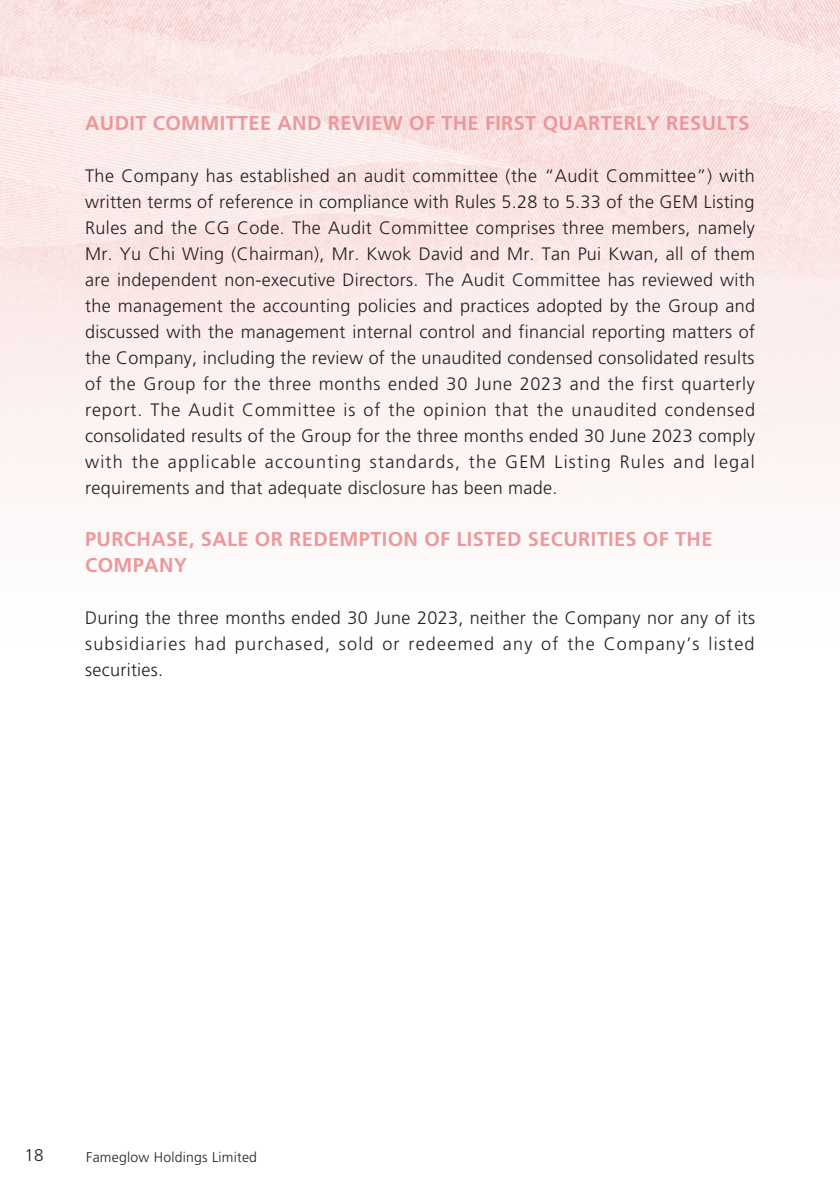
<style>
.page{position:relative;width:840px;height:1191px;background:#fff}
.page>*{position:absolute;margin:0;border:0;box-sizing:border-box;transform-origin:0 0}
._01_H1{font:700 20px/26px "Frutiger LT Std";letter-spacing:.015em;color:#eb999c}
._00_txt{font:300 18px/26px "Frutiger LT Std";letter-spacing:.015em;color:#231f20;text-align:justify}
.t1{font:300 17px "Frutiger LT Std";color:#231f20}
.t2{font:300 14px "Frutiger LT Std";letter-spacing:.015em;color:#231f20}
</style>
<div class="page">
<img style="left:0;top:0;width:839px;height:490px">
<p class="_01_H1" style="left:85px;top:110px;width:665px">AUDIT COMMITTEE AND REVIEW OF THE FIRST QUARTERLY RESULTS</p>
<p class="_00_txt" style="left:85px;top:163px;width:671px">The Company has established an audit committee (the “Audit Committee”) with written terms of reference in compliance with Rules 5.28 to 5.33 of the GEM Listing Rules and the CG Code. The Audit Committee comprises three members, namely Mr. Yu Chi Wing (Chairman), Mr. Kwok David and Mr. Tan Pui Kwan, all of them are independent non-executive Directors. The Audit Committee has reviewed with the management the accounting policies and practices adopted by the Group and discussed with the management internal control and financial reporting matters of the Company, including the review of the unaudited condensed consolidated results of the Group for the three months ended 30 June 2023 and the first quarterly report. The Audit Committee is of the opinion that the unaudited condensed consolidated results of the Group for the three months ended 30 June 2023 comply with the applicable accounting standards, the GEM Listing Rules and legal requirements and that adequate disclosure has been made.</p>
<p class="_01_H1" style="left:85px;top:526px;width:628px">PURCHASE, SALE OR REDEMPTION OF LISTED SECURITIES OF THE<br>COMPANY</p>
<p class="_00_txt" style="left:85px;top:605px;width:671px">During the three months ended 30 June 2023, neither the Company nor any of its subsidiaries had purchased, sold or redeemed any of the Company’s listed securities.</p>
<p class="t1" style="left:25px;top:1145px;width:20px">18</p>
<p class="t2" style="left:86px;top:1148px;width:172px">Fameglow Holdings Limited</p>
</div>
